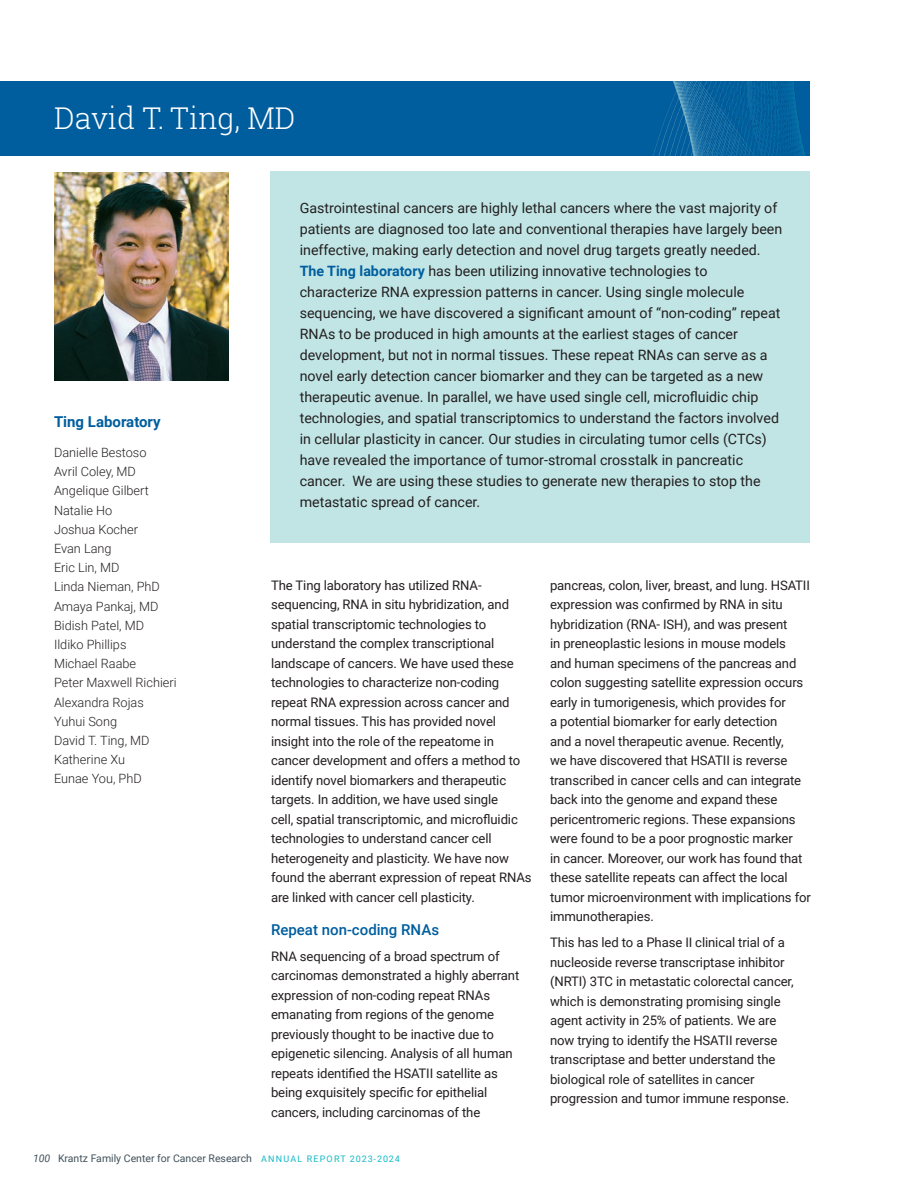
<style>
.page{position:relative;width:918px;height:1188px;background:#fff}
.page>*{position:absolute;margin:0;border:0;box-sizing:border-box;transform-origin:0 0}
.Investigator_name{font:300 30px "Roboto Slab";color:#fff}
.Body_head{font:500 15px "Roboto";color:#005e9e}
.Lab_staff_head{font:700 15px "Roboto";color:#005e9e}
.Intro{font:14.25px/21px "Roboto";color:#231f20}
.Body_copy{font:13.2px/19.5px "Roboto";letter-spacing:-.01em;color:#231f20}
.Staff{font:300 12.75px "Roboto";color:#231f20}
.t1{font:10.5px "Roboto";color:#41515b}
.s1{font-weight:700;color:#005e9e}
.s2{font-style:italic}
.s3{font-size:9px;color:#14bac6}
</style>
<div class="page">
<div style="left:0;top:81px;width:810px;height:74px;background:#005e9e"></div>
<img style="left:653px;top:81px;width:153px;height:74px">
<div style="left:270px;top:172px;width:540px;height:371px;background:#c1e5e5"></div>
<img style="left:54px;top:173px;width:175px;height:207px">
<p class="Investigator_name" style="left:54px;top:98px;width:243px">David T. Ting, MD</p>
<p class="Lab_staff_head" style="left:54px;top:411px;width:108px">Ting Laboratory</p>
<p class="Staff" style="left:54px;top:444px;width:94px">Danielle Bestoso</p>
<p class="Staff" style="left:54px;top:463px;width:83px">Avril Coley, MD</p>
<p class="Staff" style="left:54px;top:482px;width:96px">Angelique Gilbert</p>
<p class="Staff" style="left:54px;top:501px;width:60px">Natalie Ho</p>
<p class="Staff" style="left:54px;top:520px;width:86px">Joshua Kocher</p>
<p class="Staff" style="left:54px;top:540px;width:59px">Evan Lang</p>
<p class="Staff" style="left:54px;top:559px;width:67px">Eric Lin, MD</p>
<p class="Staff" style="left:54px;top:578px;width:107px">Linda Nieman, PhD</p>
<p class="Staff" style="left:54px;top:597px;width:106px">Amaya Pankaj, MD</p>
<p class="Staff" style="left:54px;top:616px;width:92px">Bidish Patel, MD</p>
<p class="Staff" style="left:54px;top:636px;width:74px">Ildiko Phillips</p>
<p class="Staff" style="left:54px;top:655px;width:84px">Michael Raabe</p>
<p class="Staff" style="left:54px;top:674px;width:124px">Peter Maxwell Richieri</p>
<p class="Staff" style="left:54px;top:693px;width:91px">Alexandra Rojas</p>
<p class="Staff" style="left:54px;top:712px;width:65px">Yuhui Song</p>
<p class="Staff" style="left:54px;top:732px;width:97px">David T. Ting, MD</p>
<p class="Staff" style="left:54px;top:751px;width:73px">Katherine Xu</p>
<p class="Staff" style="left:54px;top:770px;width:89px">Eunae You, PhD</p>
<p class="Intro" style="left:300px;top:196px;width:484px">Gastrointestinal cancers are highly lethal cancers where the vast majority of patients are diagnosed too late and conventional therapies have largely been ineffective, making early detection and novel drug targets greatly needed.</p>
<p class="Intro" style="left:300px;top:259px;width:482px"><span class="s1">The Ting laboratory</span> has been utilizing innovative technologies to characterize RNA expression patterns in cancer. Using single molecule sequencing, we have discovered a significant amount of “non-coding” repeat RNAs to be produced in high amounts at the earliest stages of cancer development, but not in normal tissues. These repeat RNAs can serve as a novel early detection cancer biomarker and they can be targeted as a new therapeutic avenue. In parallel, we have used single cell, microfluidic chip technologies, and spatial transcriptomics to understand the factors involved in cellular plasticity in cancer. Our studies in circulating tumor cells (CTCs) have revealed the importance of tumor-stromal crosstalk in pancreatic cancer. We are using these studies to generate new therapies to stop the metastatic spread of cancer.</p>
<p class="Body_copy" style="left:271px;top:575px;width:262px">The Ting laboratory has utilized RNA&shy;sequencing, RNA in situ hybridization, and spatial transcriptomic technologies to understand the complex transcriptional landscape of cancers. We have used these technologies to characterize non-coding repeat RNA expression across cancer and normal tissues. This has provided novel insight into the role of the repeatome in cancer development and offers a method to identify novel biomarkers and therapeutic targets. In addition, we have used single<br>cell, spatial transcriptomic, and microfluidic technologies to understand cancer cell heterogeneity and plasticity. We have now found the aberrant expression of repeat RNAs are linked with cancer cell plasticity.</p>
<p class="Body_head" style="left:271px;top:919px;width:170px">Repeat non-coding RNAs</p>
<p class="Body_copy" style="left:271px;top:946px;width:250px">RNA sequencing of a broad spectrum of carcinomas demonstrated a highly aberrant expression of non-coding repeat RNAs emanating from regions of the genome previously thought to be inactive due to epigenetic silencing. Analysis of all human repeats identified the HSATII satellite as being exquisitely specific for epithelial cancers, including carcinomas of the</p>
<p class="Body_copy" style="left:550px;top:575px;width:262px">pancreas, colon, liver, breast, and lung. HSATII expression was confirmed by RNA in situ hybridization (RNA- ISH), and was present<br>in preneoplastic lesions in mouse models<br>and human specimens of the pancreas and colon suggesting satellite expression occurs early in tumorigenesis, which provides for<br>a potential biomarker for early detection<br>and a novel therapeutic avenue. Recently,<br>we have discovered that HSATII is reverse transcribed in cancer cells and can integrate back into the genome and expand these pericentromeric regions. These expansions were found to be a poor prognostic marker<br>in cancer. Moreover, our work has found that these satellite repeats can affect the local tumor microenvironment with implications for immunotherapies.</p>
<p class="Body_copy" style="left:550px;top:932px;width:245px">This has led to a Phase II clinical trial of a nucleoside reverse transcriptase inhibitor (NRTI) 3TC in metastatic colorectal cancer, which is demonstrating promising single agent activity in 25% of patients. We are now trying to identify the HSATII reverse transcriptase and better understand the biological role of satellites in cancer progression and tumor immune response.</p>
<p class="t1" style="left:33px;top:1151px;width:368px"><span class="s2">100</span> Krantz Family Center for Cancer Research <span class="s3">ANNUAL REPORT 2023-2024</span></p>
</div>
